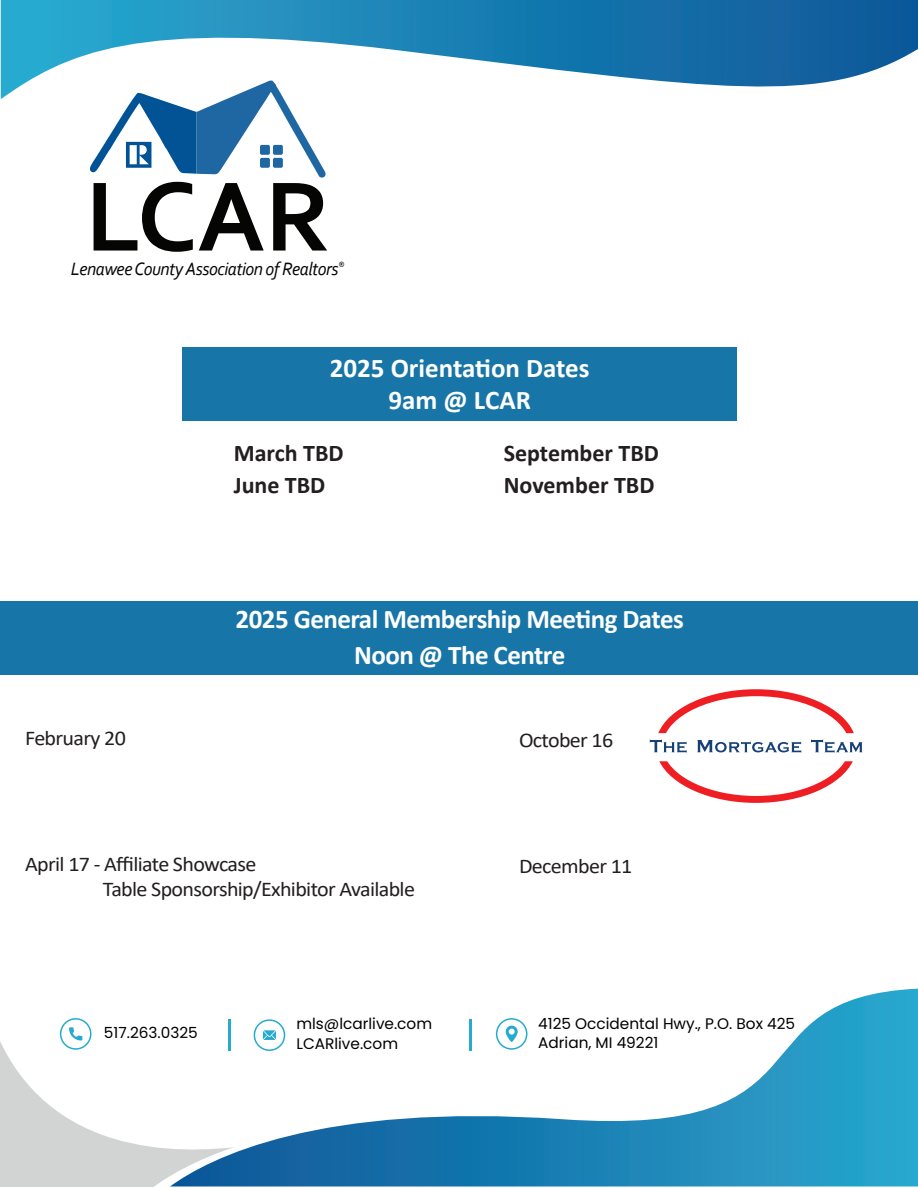
<style>
.page{position:relative;width:918px;height:1188px;background:#fff}
.page>*{position:absolute;margin:0;border:0;box-sizing:border-box;transform-origin:0 0}
.t1{font:700 103.2px "Corbel";color:#050504}
.t2{font:700 27px "Calibri";letter-spacing:-.02em;color:#fff}
.t3{font:700 27px "Calibri";color:#fff}
.t4{font:700 24px "Calibri";color:#231f20}
.t5{font:21px "Calibri";letter-spacing:-.03em;color:#231f20;scale:1.05 1}
.t6{font:italic 18.75px "Corbel";letter-spacing:-.025em;color:#050504;scale:.95 1}
.t7{font:15.3px/19.5px "Poppins";color:#000002}
.t8{font:italic 10.95px "Corbel";color:#050504;scale:.95 1}
</style>
<div class="page">
<svg style="left:234px;top:989px;width:684px;height:197px"></svg>
<svg style="left:1px;top:1018px;width:233px;height:168px"></svg>
<svg style="left:1px;top:0;width:917px;height:99px"></svg>
<svg style="left:87px;top:81px;width:239px;height:97px"></svg>
<div style="left:182px;top:347px;width:555px;height:74px;background:#1875a7"></div>
<div style="left:0;top:601px;width:918px;height:74px;background:#1875a7"></div>
<svg style="left:650px;top:739px;width:37px;height:14px"></svg>
<svg style="left:697px;top:740px;width:104px;height:13px"></svg>
<svg style="left:811px;top:739px;width:51px;height:14px"></svg>
<svg style="left:658px;top:689px;width:196px;height:44px"></svg>
<svg style="left:659px;top:761px;width:194px;height:42px"></svg>
<p class="t1" style="left:85px;top:152px;width:246px">LCAR</p>
<p class="t8" style="left:338px;top:258px;width:8px">®</p>
<p class="t6" style="left:71px;top:257px;width:283px">Lenawee County Association of Realtors</p>
<p class="t3" style="left:330px;top:349px;width:261px">2025 Orientation Dates</p>
<p class="t2" style="left:389px;top:381px;width:144px">9am @ LCAR</p>
<p class="t4" style="left:234px;top:436px;width:111px">March TBD</p>
<p class="t4" style="left:504px;top:436px;width:157px">September TBD</p>
<p class="t4" style="left:234px;top:468px;width:93px">June TBD</p>
<p class="t4" style="left:504px;top:468px;width:152px">November TBD</p>
<p class="t5" style="left:25px;top:723px;width:97px">February 20</p>
<p class="t2" style="left:236px;top:600px;width:450px">2025 General Membership Meeting Dates</p>
<p class="t2" style="left:354px;top:636px;width:213px">Noon @ The Centre</p>
<p class="t5" style="left:519px;top:725px;width:91px">October 16</p>
<p class="t5" style="left:25px;top:849px;width:222px">April 17 - Affiliate Showcase</p>
<p class="t5" style="left:103px;top:874px;width:299px">Table Sponsorship/Exhibitor Available</p>
<p class="t5" style="left:519px;top:851px;width:110px">December 11</p>
<p class="t7" style="left:104px;top:1023px;width:95px">517.263.0325</p>
<p class="t7" style="left:538px;top:1014px;width:258px">4125 Occidental Hwy., P.O. Box 425<br>Adrian, MI 49221</p>
<p class="t7" style="left:296px;top:1014px;width:137px">mls@lcarlive.com<br>LCARlive.com</p>
</div>
